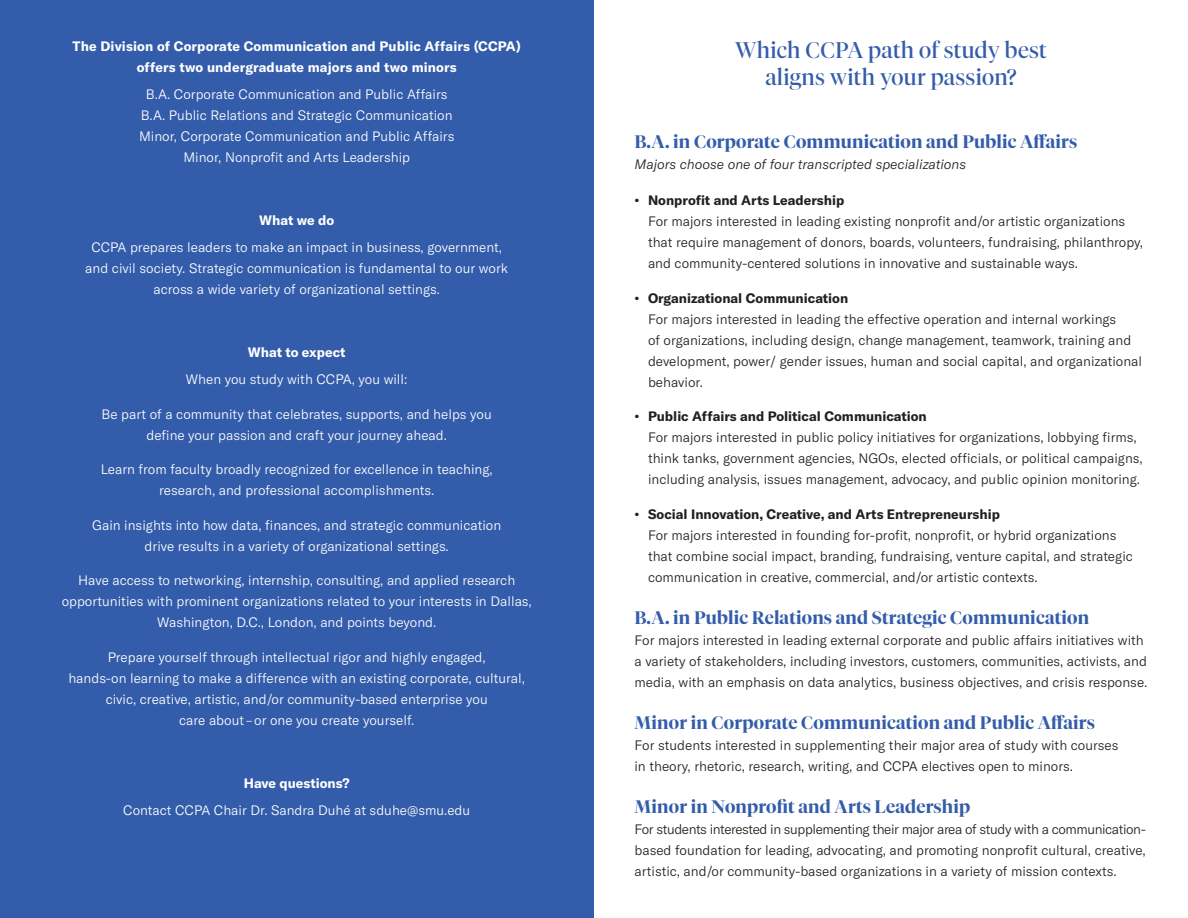
<style>
.page{position:relative;width:1188px;height:918px;background:#fff}
.page>*{position:absolute;margin:0;border:0;box-sizing:border-box;transform-origin:0 0}
.t1{font:22.5px/27px "Tiempos Fine";letter-spacing:.01em;color:#335caa;text-align:center}
.t2{font:600 18px "Tiempos Fine";letter-spacing:.01em;color:#335caa}
.t3{font:300 13.5px/21px "GT America";color:#231f20}
.t4{font:300 13.5px/21px "GT America";color:#fff;text-align:center}
.t5{font:700 13.5px "GT America";color:#231f20}
.t6{font:700 13.5px/21px "GT America";letter-spacing:.01em;color:#fff;text-align:center}
.t7{font:italic 300 13.5px "GT America";color:#231f20}
</style>
<div class="page">
<div style="left:0;top:0;width:594px;height:918px;background:#335caa"></div>
<p class="t6" style="left:73px;top:36px;width:450px">The Division of Corporate Communication and Public Affairs (CCPA) offers two undergraduate majors and two minors</p>
<p class="t4" style="left:139px;top:84px;width:317px">B.A. Corporate Communication and Public Affairs B.A. Public Relations and Strategic Communication Minor, Corporate Communication and Public Affairs Minor, Nonprofit and Arts Leadership</p>
<p class="t6" style="left:259px;top:210px;width:76px">What we do</p>
<p class="t4" style="left:85px;top:237px;width:424px">CCPA prepares leaders to make an impact in business, government, and civil society. Strategic communication is fundamental to our work across a wide variety of organizational settings.</p>
<p class="t6" style="left:248px;top:342px;width:99px">What to expect</p>
<p class="t4" style="left:186px;top:369px;width:223px">When you study with CCPA, you will:</p>
<p class="t4" style="left:102px;top:403px;width:392px">Be part of a community that celebrates, supports, and helps you define your passion and craft your journey ahead.</p>
<p class="t4" style="left:101px;top:459px;width:394px">Learn from faculty broadly recognized for excellence in teaching, research, and professional accomplishments.</p>
<p class="t4" style="left:92px;top:514px;width:411px">Gain insights into how data, finances, and strategic communication drive results in a variety of organizational settings.</p>
<p class="t4" style="left:62px;top:570px;width:472px">Have access to networking, internship, consulting, and applied research opportunities with prominent organizations related to your interests in Dallas,<br>Washington, D.C., London, and points beyond.</p>
<p class="t4" style="left:68px;top:646px;width:458px">Prepare yourself through intellectual rigor and highly engaged,<br>hands-on learning to make a difference with an existing corporate, cultural, civic, creative, artistic, and/or community-based enterprise you<br>care about–or one you create yourself.</p>
<p class="t6" style="left:244px;top:772px;width:107px">Have questions?</p>
<p class="t4" style="left:123px;top:799px;width:349px">Contact CCPA Chair Dr. Sandra Duhé at sduhe@smu.edu</p>
<h1 class="t1" style="left:735px;top:36px;width:313px">Which CCPA path of study best aligns with your passion?</h1>
<h2 class="t2" style="left:634px;top:131px;width:444px">B.A. in Corporate Communication and Public Affairs</h2>
<p class="t7" style="left:634px;top:156px;width:333px">Majors choose one of four transcripted specializations</p>
<p class="t5" style="left:634px;top:192px;width:211px">• Nonprofit and Arts Leadership</p>
<p class="t3" style="left:648px;top:211px;width:497px">For majors interested in leading existing nonprofit and/or artistic organizations that require management of donors, boards, volunteers, fundraising, philanthropy, and community-centered solutions in innovative and sustainable ways.</p>
<p class="t5" style="left:634px;top:289px;width:215px">• Organizational Communication</p>
<p class="t3" style="left:648px;top:308px;width:496px">For majors interested in leading the effective operation and internal workings<br>of organizations, including design, change management, teamwork, training and development, power/ gender issues, human and social capital, and organizational behavior.</p>
<p class="t5" style="left:634px;top:408px;width:294px">• Public Affairs and Political Communication</p>
<p class="t3" style="left:648px;top:427px;width:496px">For majors interested in public policy initiatives for organizations, lobbying firms, think tanks, government agencies, NGOs, elected officials, or political campaigns, including analysis, issues management, advocacy, and public opinion monitoring.</p>
<p class="t5" style="left:634px;top:505px;width:367px">• Social Innovation, Creative, and Arts Entrepreneurship</p>
<p class="t3" style="left:648px;top:524px;width:486px">For majors interested in founding for-profit, nonprofit, or hybrid organizations that combine social impact, branding, fundraising, venture capital, and strategic communication in creative, commercial, and/or artistic contexts.</p>
<h2 class="t2" style="left:634px;top:606px;width:456px">B.A. in Public Relations and Strategic Communication</h2>
<p class="t3" style="left:634px;top:629px;width:514px">For majors interested in leading external corporate and public affairs initiatives with a variety of stakeholders, including investors, customers, communities, activists, and media, with an emphasis on data analytics, business objectives, and crisis response.</p>
<h2 class="t2" style="left:634px;top:711px;width:462px">Minor in Corporate Communication and Public Affairs</h2>
<p class="t3" style="left:634px;top:734px;width:486px">For students interested in supplementing their major area of study with courses in theory, rhetoric, research, writing, and CCPA electives open to minors.</p>
<h2 class="t2" style="left:634px;top:795px;width:337px">Minor in Nonprofit and Arts Leadership</h2>
<p class="t3" style="left:634px;top:818px;width:513px;text-align:justify">For students interested in supplementing their major area of study with a communication&shy;based foundation for leading, advocating, and promoting nonprofit cultural, creative, artistic, and/or community-based organizations in a variety of mission contexts.</p>
</div>
